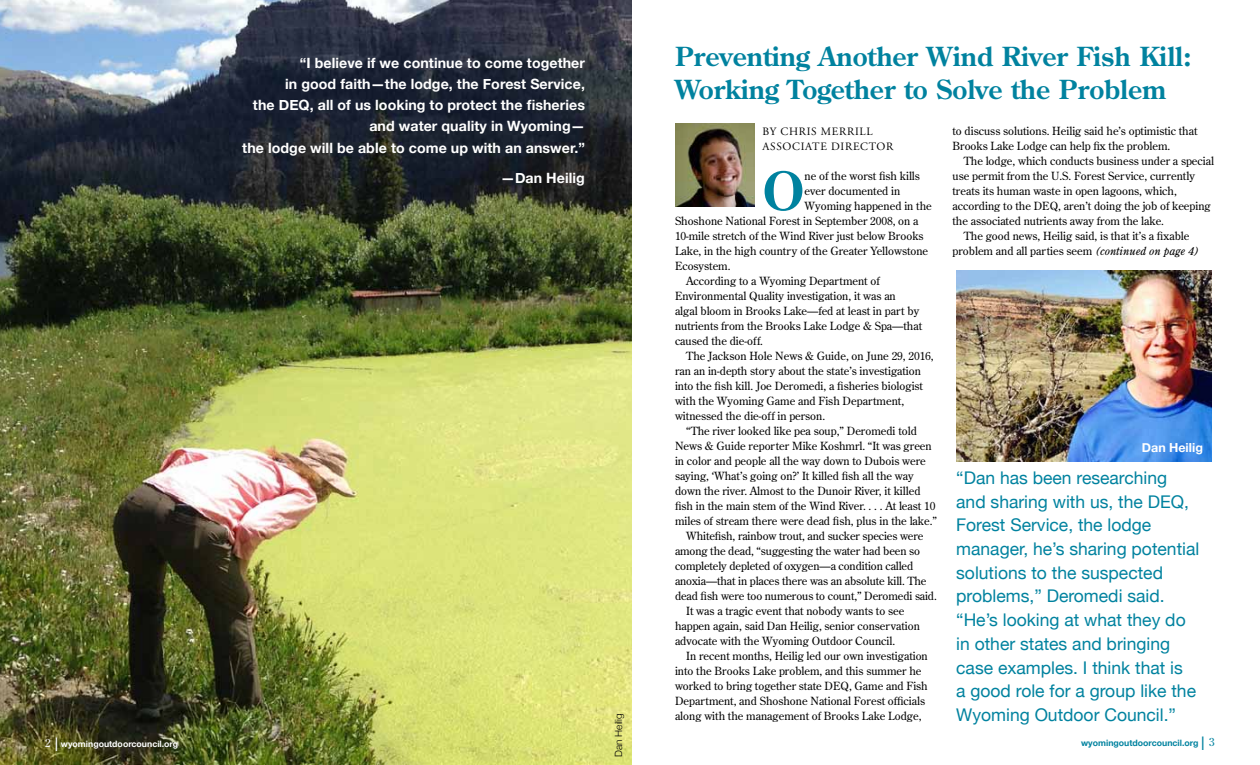
<style>
.page{position:relative;width:1260px;height:765px;background:#fff}
.page>*{position:absolute;margin:0;border:0;box-sizing:border-box;transform-origin:0 0}
.t1{font:700 52.25px "Century Old Style";color:#00829f}
.t2{font:700 26.25px/32.8px "Century Old Style";color:#00829f}
.t3{font:17.5px/23.8px "Helvetica Neue";color:#00829f}
.t4{font:700 14.25px/21.2px "Helvetica Neue";letter-spacing:.005em;color:#fff;text-align:right}
.t5{font:700 12.5px "Helvetica Neue";color:#fff}
.t6{font:11.25px/15px "Century Old Style";color:#000}
.t7{font:11.25px/15px "Adobe Garamond Pro";letter-spacing:.065em;color:#000}
.t8{font:300 10px "Helvetica Neue";color:#000}
.t9{font:700 8.75px "Helvetica Neue";color:#00829f}
.t10{font:700 8.75px "Helvetica Neue";color:#fff}
.s1{font-family:"Century Old Style";font-weight:400;font-size:11.25px}
.s2{font-weight:300;font-size:18.75px}
.s3{font-style:italic}
</style>
<div class="page">
<img style="left:675px;top:123px;width:79px;height:83px">
<img style="left:0;top:0;width:632px;height:765px">
<img style="left:956px;top:270px;width:255px;height:191px">
<p class="t10" style="left:45px;top:737px;width:135px"><span class="s1">2</span> <span class="s2">I</span> wyomingoutdoorcouncil.org</p>
<p class="t4" style="left:242px;top:52px;width:344px">“I believe if we continue to come together<br>in good faith—the lodge, the Forest Service,<br>the DEQ, all of us looking to protect the fisheries and water quality in Wyoming—<br>the lodge will be able to come up with an answer.”</p>
<p class="t4" style="left:501px;top:167px;width:86px">—Dan Heilig</p>
<p class="t8" style="left:611px;top:757px;width:45px;rotate:-90deg">Dan Heilig</p>
<h2 class="t2" style="left:675px;top:40px;width:518px">Preventing Another Wind River Fish Kill:<br>Working Together to Solve the Problem</h2>
<p class="t7" style="left:762px;top:124px;width:133px">BY CHRIS MERRILL<br>ASSOCIATE DIRECTOR</p>
<h1 class="t1" style="left:762px;top:157px;width:44px">O</h1>
<p class="t6" style="left:805px;top:168px;width:117px">ne of the worst fish kills</p>
<p class="t6" style="left:805px;top:183px;width:97px">ever documented in</p>
<p class="t6" style="left:805px;top:198px;width:129px">Wyoming happened in the</p>
<p class="t6" style="left:675px;top:213px;width:245px">Shoshone National Forest in September 2008, on a</p>
<p class="t6" style="left:675px;top:228px;width:250px">10-mile stretch of the Wind River just below Brooks</p>
<p class="t6" style="left:675px;top:243px;width:255px">Lake, in the high country of the Greater Yellowstone</p>
<p class="t6" style="left:675px;top:258px;width:57px">Ecosystem.</p>
<p class="t6" style="left:686px;top:273px;width:195px">According to a Wyoming Department of</p>
<p class="t6" style="left:675px;top:288px;width:222px">Environmental Quality investigation, it was an</p>
<p class="t6" style="left:675px;top:303px;width:246px">algal bloom in Brooks Lake—fed at least in part by</p>
<p class="t6" style="left:675px;top:318px;width:249px">nutrients from the Brooks Lake Lodge &amp; Spa—that</p>
<p class="t6" style="left:675px;top:333px;width:90px">caused the die-off.</p>
<p class="t6" style="left:686px;top:348px;width:249px">The Jackson Hole News &amp; Guide, on June 29, 2016,</p>
<p class="t6" style="left:675px;top:363px;width:248px">ran an in-depth story about the state’s investigation</p>
<p class="t6" style="left:675px;top:378px;width:250px">into the fish kill. Joe Deromedi, a fisheries biologist</p>
<p class="t6" style="left:675px;top:393px;width:231px">with the Wyoming Game and Fish Department,</p>
<p class="t6" style="left:675px;top:408px;width:152px">witnessed the die-off in person.</p>
<p class="t6" style="left:686px;top:423px;width:232px">“The river looked like pea soup,” Deromedi told</p>
<p class="t6" style="left:675px;top:438px;width:258px">News &amp; Guide reporter Mike Koshmrl. “It was green</p>
<p class="t6" style="left:675px;top:453px;width:252px">in color and people all the way down to Dubois were</p>
<p class="t6" style="left:675px;top:468px;width:240px">saying, ‘What’s going on?’ It killed fish all the way</p>
<p class="t6" style="left:675px;top:483px;width:247px">down the river. Almost to the Dunoir River, it killed</p>
<p class="t6" style="left:675px;top:498px;width:262px">fish in the main stem of the Wind River. . . . At least 10</p>
<p class="t6" style="left:675px;top:513px;width:263px">miles of stream there were dead fish, plus in the lake.”</p>
<p class="t6" style="left:686px;top:528px;width:239px">Whitefish, rainbow trout, and sucker species were</p>
<p class="t6" style="left:675px;top:543px;width:247px">among the dead, “suggesting the water had been so</p>
<p class="t6" style="left:675px;top:558px;width:240px">completely depleted of oxygen—a condition called</p>
<p class="t6" style="left:675px;top:573px;width:253px">anoxia—that in places there was an absolute kill. The</p>
<p class="t6" style="left:675px;top:588px;width:263px">dead fish were too numerous to count,” Deromedi said.</p>
<p class="t6" style="left:686px;top:603px;width:220px">It was a tragic event that nobody wants to see</p>
<p class="t6" style="left:675px;top:618px;width:247px">happen again, said Dan Heilig, senior conservation</p>
<p class="t6" style="left:675px;top:633px;width:222px">advocate with the Wyoming Outdoor Council.</p>
<p class="t6" style="left:686px;top:648px;width:243px">In recent months, Heilig led our own investigation</p>
<p class="t6" style="left:675px;top:663px;width:248px">into the Brooks Lake problem, and this summer he</p>
<p class="t6" style="left:675px;top:678px;width:254px">worked to bring together state DEQ, Game and Fish</p>
<p class="t6" style="left:675px;top:693px;width:252px">Department, and Shoshone National Forest officials</p>
<p class="t6" style="left:675px;top:708px;width:248px">along with the management of Brooks Lake Lodge,</p>
<p class="t6" style="left:953px;top:123px;width:247px">to discuss solutions. Heilig said he’s optimistic that<br>Brooks Lake Lodge can help fix the problem.</p>
<p class="t6" style="left:964px;top:153px;width:252px">The lodge, which conducts business under a special</p>
<p class="t6" style="left:953px;top:168px;width:244px">use permit from the U.S. Forest Service, currently</p>
<p class="t6" style="left:953px;top:183px;width:226px">treats its human waste in open lagoons, which,</p>
<p class="t6" style="left:953px;top:198px;width:260px">according to the DEQ, aren’t doing the job of keeping</p>
<p class="t6" style="left:953px;top:213px;width:213px">the associated nutrients away from the lake.</p>
<p class="t6" style="left:964px;top:228px;width:227px">The good news, Heilig said, is that it’s a fixable</p>
<p class="t6" style="left:953px;top:243px;width:248px">problem and all parties seem <span class="s3">(continued on page 4)</span></p>
<p class="t5" style="left:1142px;top:438px;width:63px">Dan Heilig</p>
<p class="t3" style="left:956px;top:467px;width:245px">“Dan has been researching and sharing with us, the DEQ,<br>Forest Service, the lodge manager, he’s sharing potential solutions to the suspected problems,” Deromedi said. “He’s looking at what they do in other states and bringing case examples. I think that is<br>a good role for a group like the<br>Wyoming Outdoor Council.”</p>
<p class="t9" style="left:1081px;top:736px;width:135px">wyomingoutdoorcouncil.org <span class="s2">I</span> <span class="s1">3</span></p>
</div>
